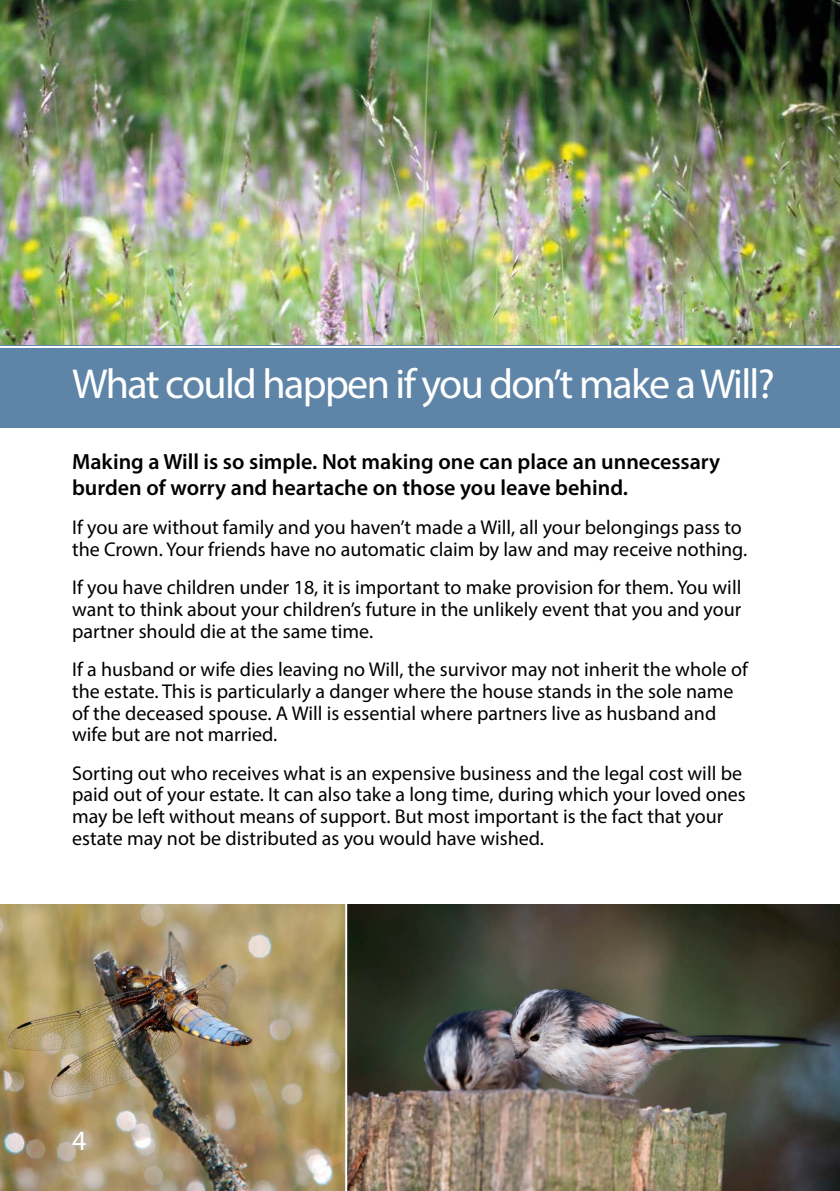
<style>
.page{position:relative;width:840px;height:1191px;background:#fff}
.page>*{position:absolute;margin:0;border:0;box-sizing:border-box;transform-origin:0 0}
.t1{font:42px "Myriad Pro";letter-spacing:-.04em;color:#fff}
.t2{font:28px "Myriad Pro";color:#fff}
.t3{font:600 22px/26.4px "Myriad Pro";color:#000}
.t4{font:20px/21.6px "Myriad Pro";color:#000}
</style>
<div class="page">
<img style="left:0;top:0;width:839px;height:346px">
<img style="left:0;top:904px;width:839px;height:287px">
<hr style="left:345px;top:875px;width:2px;height:316px;background:#fff">
<div style="left:0;top:346px;width:839px;height:82px;background:#5e85a7"></div>
<hr style="left:0;top:346px;width:839px;height:2px;background:#fff">
<h1 class="t1" style="left:72px;top:358px;width:704px">What could happen if you don’t make a Will?</h1>
<p class="t3" style="left:72px;top:448px;width:649px">Making a Will is so simple. Not making one can place an unnecessary burden of worry and heartache on those you leave behind.</p>
<p class="t4" style="left:72px;top:516px;width:676px">If you are without family and you haven’t made a Will, all your belongings pass to the Crown. Your friends have no automatic claim by law and may receive nothing.</p>
<p class="t4" style="left:72px;top:576px;width:670px;text-align:justify">If you have children under 18, it is important to make provision for them. You will want to think about your children’s future in the unlikely event that you and your partner should die at the same time.</p>
<p class="t4" style="left:72px;top:658px;width:677px">If a husband or wife dies leaving no Will, the survivor may not inherit the whole of the estate. This is particularly a danger where the house stands in the sole name of the deceased spouse. A Will is essential where partners live as husband and wife but are not married.</p>
<p class="t4" style="left:72px;top:762px;width:674px">Sorting out who receives what is an expensive business and the legal cost will be paid out of your estate. It can also take a long time, during which your loved ones may be left without means of support. But most important is the fact that your estate may not be distributed as you would have wished.</p>
<h2 class="t2" style="left:72px;top:1123px;width:16px">4</h2>
</div>
